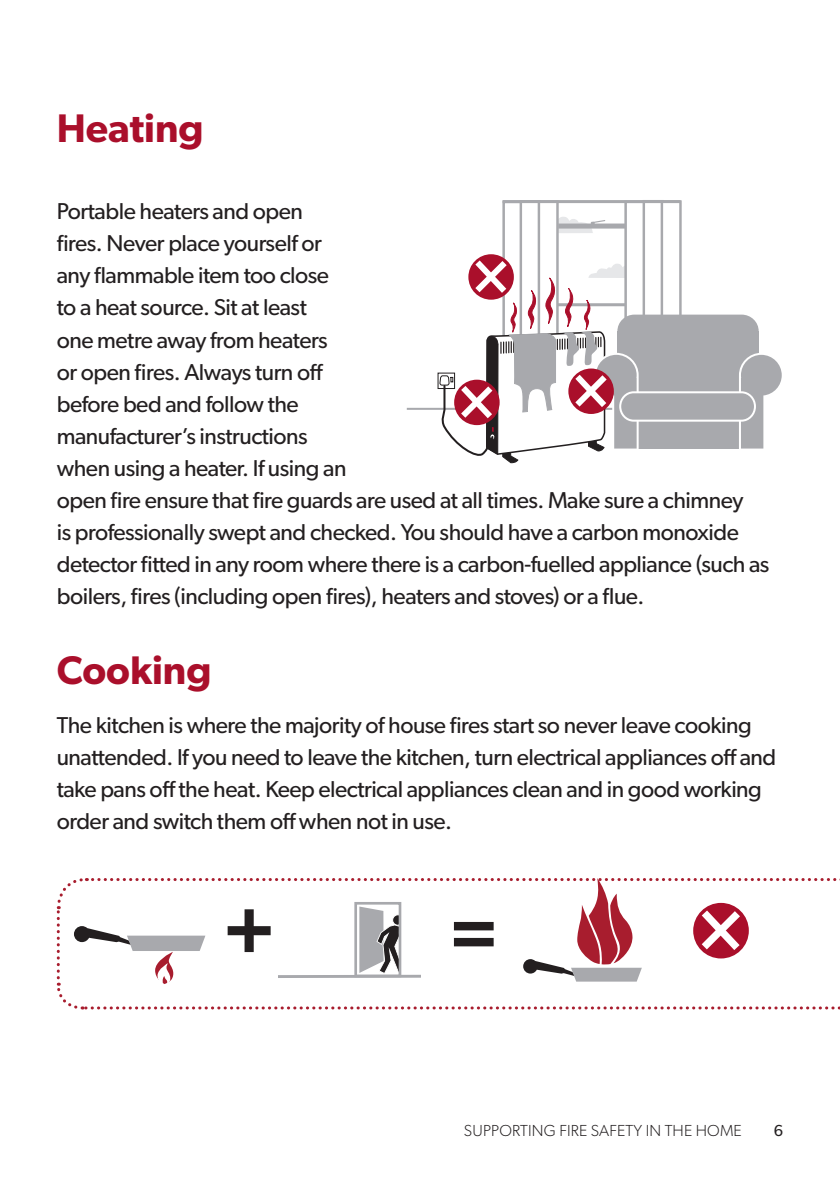
<style>
.page{position:relative;width:840px;height:1191px;background:#fff}
.page>*{position:absolute;margin:0;border:0;box-sizing:border-box;transform-origin:0 0}
.t1{font:600 40px "Gibson";color:#aa0f2b}
.t2{font:23px/32px "Gibson";letter-spacing:-.02em;color:#231f20}
.t3{font:300 16px "Gibson";letter-spacing:.01em;color:#231f20}
.t4{font:16px "Gibson";color:#231f20}
</style>
<div class="page">
<hr style="left:406px;top:408px;width:291px;height:2px;background:#a8a9ad">
<svg style="left:438px;top:200px;width:344px;height:264px"></svg>
<svg style="left:56px;top:878px;width:784px;height:132px"></svg>
<p class="t1" style="left:57px;top:104px;width:148px">Heating</p>
<p class="t2" style="left:57px;top:195px;width:713px">Portable heaters and open<br>fires. Never place yourself or<br>any flammable item too close<br>to a heat source. Sit at least<br>one metre away from heaters<br>or open fires. Always turn off<br>before bed and follow the<br>manufacturer’s instructions<br>when using a heater. If using an<br>open fire ensure that fire guards are used at all times. Make sure a chimney<br>is professionally swept and checked. You should have a carbon monoxide detector fitted in any room where there is a carbon-fuelled appliance (such as boilers, fires (including open fires), heaters and stoves) or a flue.</p>
<p class="t1" style="left:57px;top:646px;width:156px">Cooking</p>
<p class="t2" style="left:57px;top:708px;width:720px">The kitchen is where the majority of house fires start so never leave cooking unattended. If you need to leave the kitchen, turn electrical appliances off and take pans off the heat. Keep electrical appliances clean and in good working order and switch them off when not in use.</p>
<p class="t3" style="left:463px;top:1120px;width:279px">SUPPORTING FIRE SAFETY IN THE HOME</p>
<p class="t4" style="left:773px;top:1120px;width:11px">6</p>
</div>
